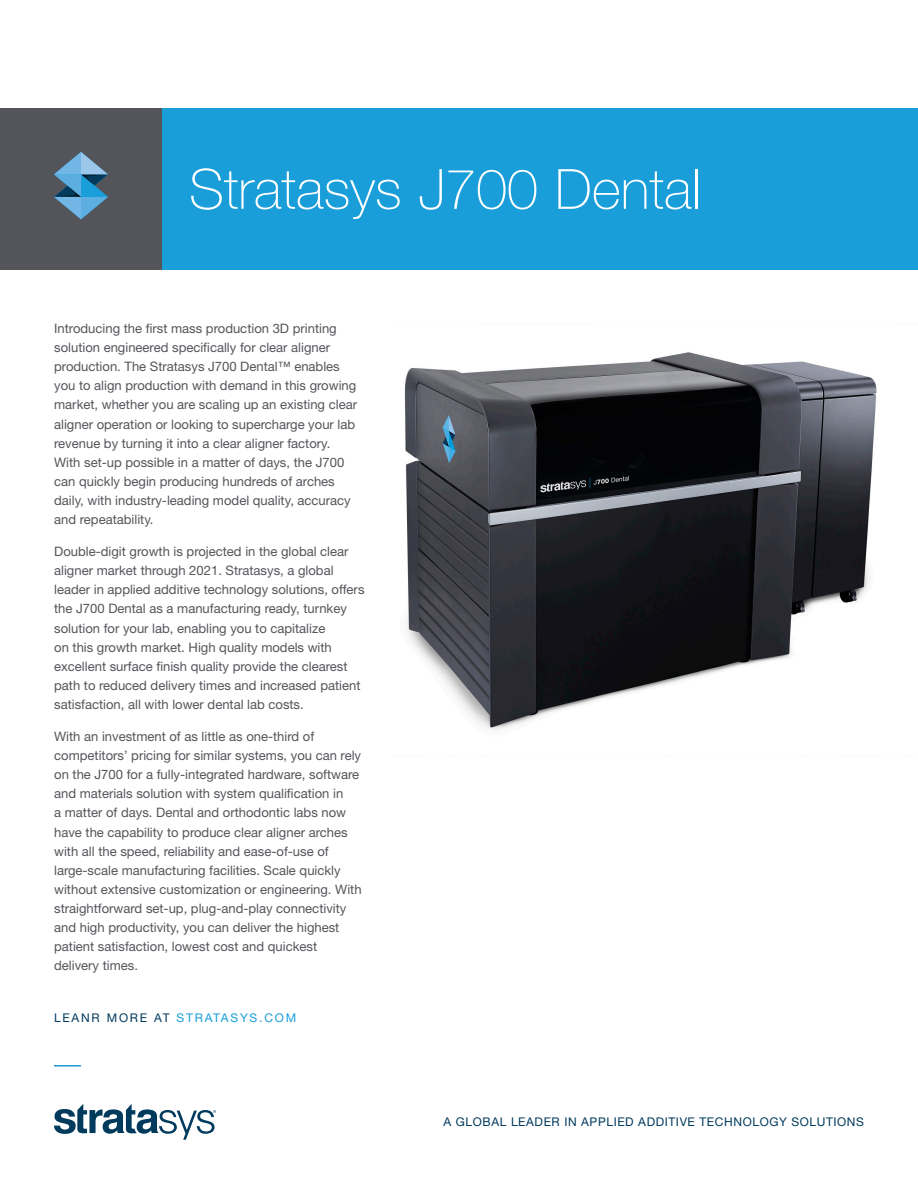
<style>
.page{position:relative;width:918px;height:1188px;background:#fff}
.page>*{position:absolute;margin:0;border:0;box-sizing:border-box;transform-origin:0 0}
.PG1_-_Document_Headl{font:100 55.5px "Helvetica Neue LT Std";color:#fff}
.CONT_-_Body_Copy{font:13.05px/19px "Helvetica Neue LT Std";color:#54555a}
.t1{font:12px "Helvetica Neue LT Std";letter-spacing:.05em;color:#003a5d}
.PG1_-_Page_Tag{font:12px "Helvetica Neue LT Std";letter-spacing:.15em;color:#199eda}
.s1{color:#003a5d}
</style>
<div class="page">
<div style="left:144px;top:108px;width:774px;height:162px;background:#199eda"></div>
<div style="left:0;top:108px;width:162px;height:162px;background:#54555a"></div>
<svg style="left:54px;top:152px;width:54px;height:67px"></svg>
<svg style="left:54px;top:1104px;width:162px;height:36px"></svg>
<svg style="left:54px;top:1065px;width:27px;height:1px"></svg>
<img style="left:404px;top:352px;width:473px;height:378px">
<p class="PG1_-_Document_Headl" style="left:189px;top:157px;width:513px">Stratasys J700 Dental</p>
<p class="CONT_-_Body_Copy" style="left:54px;top:319px;width:304px">Introducing the first mass production 3D printing solution engineered specifically for clear aligner production. The Stratasys J700 Dental™ enables you to align production with demand in this growing market, whether you are scaling up an existing clear aligner operation or looking to supercharge your lab revenue by turning it into a clear aligner factory.<br>With set-up possible in a matter of days, the J700 can quickly begin producing hundreds of arches daily, with industry-leading model quality, accuracy and repeatability.</p>
<p class="CONT_-_Body_Copy" style="left:54px;top:542px;width:312px">Double-digit growth is projected in the global clear aligner market through 2021. Stratasys, a global leader in applied additive technology solutions, offers the J700 Dental as a manufacturing ready, turnkey solution for your lab, enabling you to capitalize<br>on this growth market. High quality models with excellent surface finish quality provide the clearest path to reduced delivery times and increased patient satisfaction, all with lower dental lab costs.</p>
<p class="CONT_-_Body_Copy" style="left:54px;top:727px;width:309px">With an investment of as little as one-third of competitors’ pricing for similar systems, you can rely on the J700 for a fully-integrated hardware, software and materials solution with system qualification in<br>a matter of days. Dental and orthodontic labs now have the capability to produce clear aligner arches with all the speed, reliability and ease-of-use of large-scale manufacturing facilities. Scale quickly without extensive customization or engineering. With straightforward set-up, plug-and-play connectivity and high productivity, you can deliver the highest patient satisfaction, lowest cost and quickest delivery times.</p>
<p class="PG1_-_Page_Tag" style="left:54px;top:1010px;width:244px"><span class="s1">LEANR MORE AT</span> STRATASYS.COM</p>
<p class="t1" style="left:444px;top:1115px;width:422px">A GLOBAL LEADER IN APPLIED ADDITIVE TECHNOLOGY SOLUTIONS</p>
</div>
